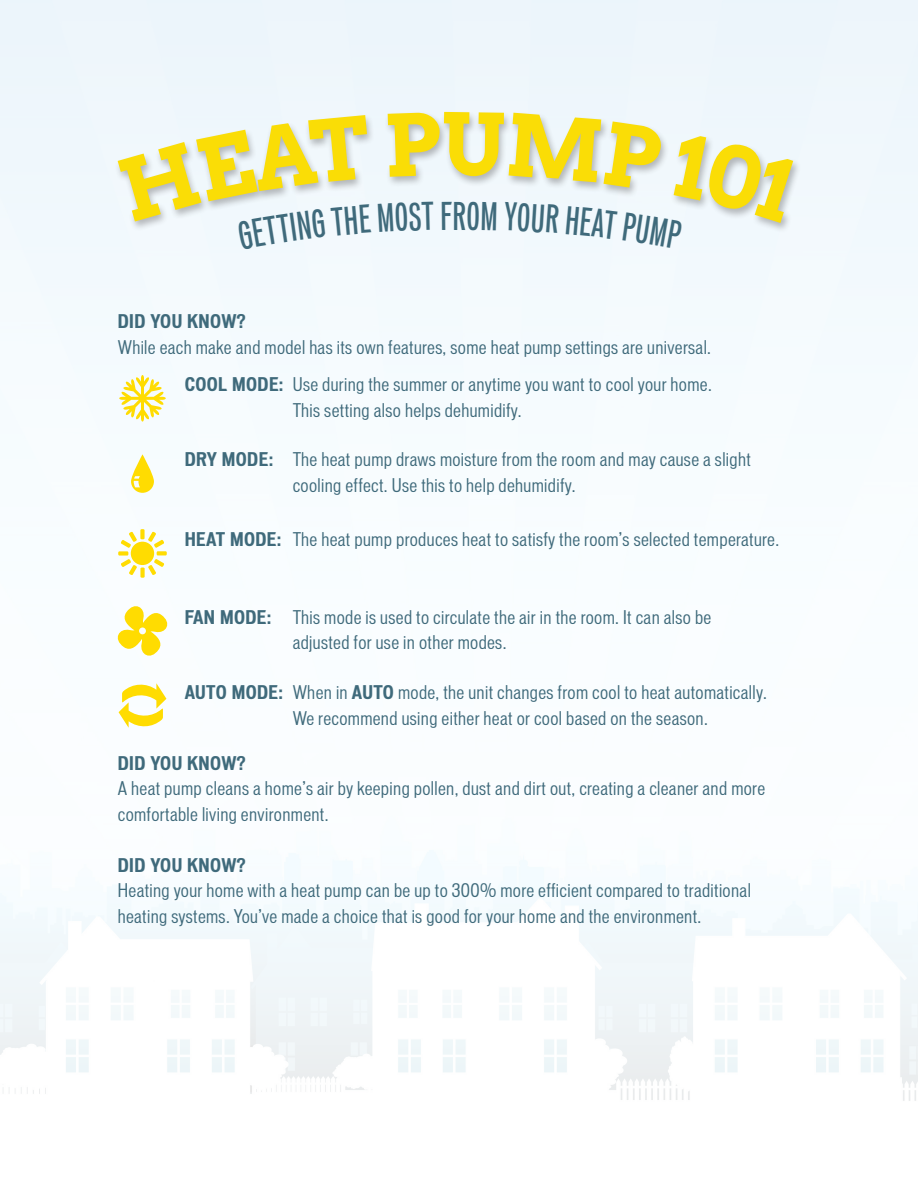
<style>
.page{position:relative;width:918px;height:1188px;background:#fff}
.page>*{position:absolute;margin:0;border:0;box-sizing:border-box;transform-origin:0 0}
.t1{font:500 extra-condensed 36.45px "Vonnes";color:#3f6a7b}
.t2{font:condensed 18px/25.5px "Vonnes";letter-spacing:.02em;color:#3f6a7b}
.t3{font:700 condensed 18px "Vonnes";letter-spacing:.02em;color:#3f6a7b}
.s1{font-weight:700}
</style>
<div class="page">
<img style="left:0;top:0;width:918px;height:1101px">
<div style="left:114px;top:110px;width:688px;height:124px;background:#eff7fc"></div>
<div style="left:131px;top:542px;width:23px;height:23px;background:#ffdc01;border-radius:50%"></div>
<div style="left:140px;top:529px;width:5px;height:10px;background:#ffdc01"></div>
<svg style="left:121px;top:532px;width:16px;height:16px"></svg>
<div style="left:118px;top:551px;width:10px;height:5px;background:#ffdc01"></div>
<svg style="left:121px;top:559px;width:16px;height:16px"></svg>
<div style="left:140px;top:568px;width:5px;height:10px;background:#ffdc01"></div>
<svg style="left:148px;top:559px;width:16px;height:16px"></svg>
<svg style="left:157px;top:551px;width:10px;height:4px"></svg>
<svg style="left:148px;top:532px;width:16px;height:16px"></svg>
<svg style="left:119px;top:682px;width:47px;height:46px"></svg>
<svg style="left:119px;top:375px;width:47px;height:47px"></svg>
<svg style="left:131px;top:454px;width:23px;height:39px"></svg>
<svg style="left:112px;top:601px;width:61px;height:60px"></svg>
<svg style="left:118px;top:117px;width:253px;height:133px"></svg>
<svg style="left:378px;top:113px;width:422px;height:136px"></svg>
<h1 class="t1" style="left:453px;top:195px;width:15px">R</h1>
<p class="t3" style="left:118px;top:311px;width:130px">DID YOU KNOW?</p>
<p class="t2" style="left:118px;top:334px;width:595px">While each make and model has its own features, some heat pump settings are universal.</p>
<p class="t2" style="left:185px;top:372px;width:529px"><span class="s1">COOL MODE:</span> Use during the summer or anytime you want to cool your home.</p>
<p class="t2" style="left:293px;top:397px;width:230px">This setting also helps dehumidify.</p>
<p class="t2" style="left:293px;top:447px;width:460px;text-indent:-108px"><span class="s1">DRY MODE:</span> The heat pump draws moisture from the room and may cause a slight cooling effect. Use this to help dehumidify.</p>
<p class="t2" style="left:185px;top:527px;width:596px"><span class="s1">HEAT MODE:</span> The heat pump produces heat to satisfy the room’s selected temperature.</p>
<p class="t2" style="left:293px;top:604px;width:420px;text-indent:-108px"><span class="s1">FAN MODE:</span> This mode is used to circulate the air in the room. It can also be adjusted for use in other modes.</p>
<p class="t2" style="left:293px;top:680px;width:476px;text-indent:-108px"><span class="s1">AUTO MODE:</span> When in <span class="s1">AUTO</span> mode, the unit changes from cool to heat automatically.<br>We recommend using either heat or cool based on the season.</p>
<p class="t3" style="left:118px;top:752px;width:130px">DID YOU KNOW?</p>
<p class="t2" style="left:118px;top:776px;width:649px">A heat pump cleans a home’s air by keeping pollen, dust and dirt out, creating a cleaner and more comfortable living environment.</p>
<p class="t3" style="left:118px;top:854px;width:130px">DID YOU KNOW?</p>
<p class="t2" style="left:118px;top:878px;width:635px">Heating your home with a heat pump can be up to 300% more efficient compared to traditional heating systems. You’ve made a choice that is good for your home and the environment.</p>
</div>
